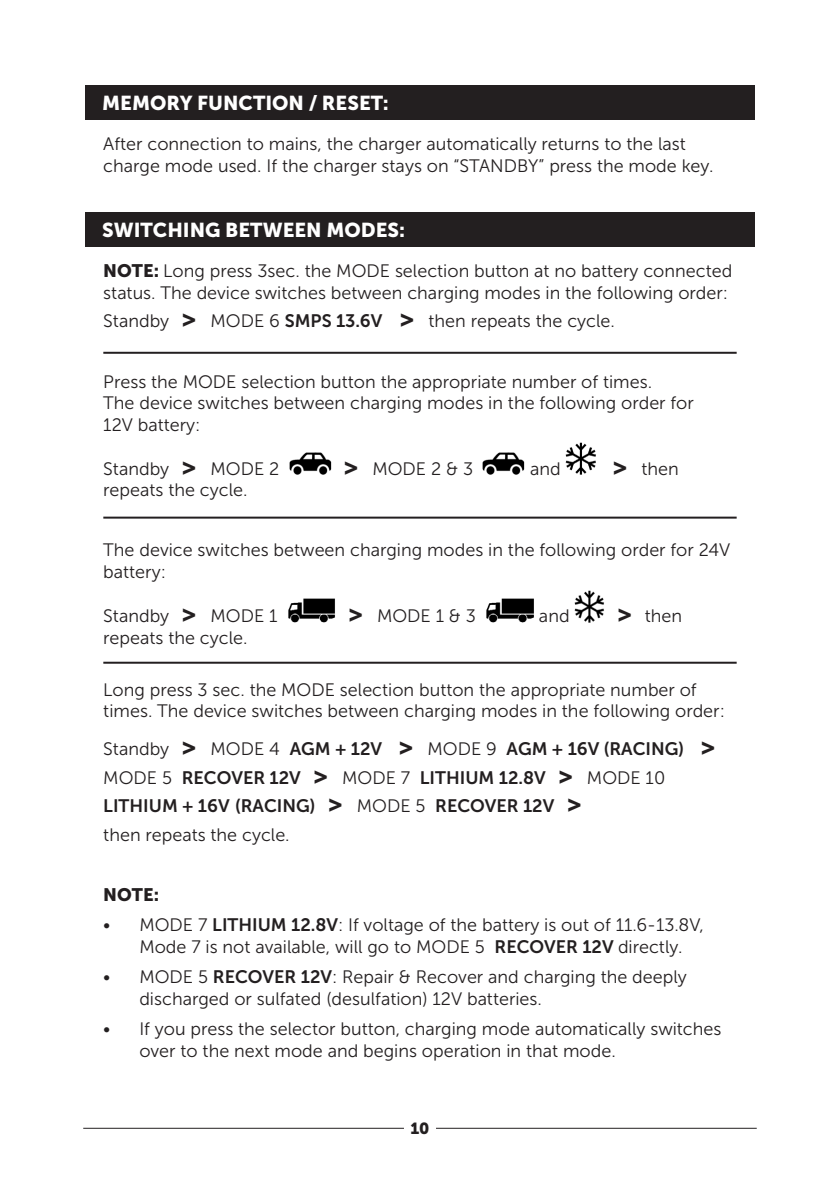
<style>
.page{position:relative;width:840px;height:1191px;background:#fff}
.page>*{position:absolute;margin:0;border:0;box-sizing:border-box;transform-origin:0 0}
.t1{font:20px "Museo Sans 900";color:#fff}
.t2{font:18px/21.6px "Museo Sans 300";color:#231f20}
.t3{font:18px/28.8px "Museo Sans 700";color:#231f20}
.t4{font:18px "Museo Sans 900";color:#231f20}
.t5{font:16px "Museo Sans 900";color:#231f20}
.s1{font-family:"Museo Sans 900"}
.s2{font-family:"Museo Sans 900";font-size:24px}
.s3{font-family:"Museo Sans 700"}
.s4{font-family:"Museo Sans 300"}
</style>
<div class="page">
<hr style="left:83px;top:1128px;width:321px;height:1px;background:#231f20">
<hr style="left:436px;top:1128px;width:320px;height:1px;background:#231f20">
<div style="left:85px;top:85px;width:669px;height:35px;background:#231f20"></div>
<div style="left:85px;top:212px;width:669px;height:34px;background:#231f20"></div>
<img style="left:289px;top:452px;width:42px;height:22px">
<img style="left:482px;top:452px;width:42px;height:22px">
<img style="left:565px;top:443px;width:30px;height:31px">
<img style="left:288px;top:598px;width:47px;height:24px">
<img style="left:486px;top:598px;width:48px;height:24px">
<img style="left:574px;top:591px;width:30px;height:31px">
<hr style="left:103px;top:516px;width:633px;height:2px;background:#231f20">
<hr style="left:103px;top:352px;width:633px;height:2px;background:#231f20">
<hr style="left:103px;top:661px;width:633px;height:2px;background:#231f20">
<p class="t1" style="left:102px;top:92px;width:288px">MEMORY FUNCTION / RESET:</p>
<p class="t2" style="left:103px;top:133px;width:611px">After connection to mains, the charger automatically returns to the last charge mode used. If the charger stays on “STANDBY” press the mode key.</p>
<p class="t1" style="left:102px;top:218px;width:304px">SWITCHING BETWEEN MODES:</p>
<p class="t2" style="left:103px;top:260px;width:630px"><span class="s1">NOTE:</span> Long press 3sec. the MODE selection button at no battery connected status. The device switches between charging modes in the following order:</p>
<p class="t2" style="left:103px;top:310px;width:513px">Standby <span class="s2">&gt;</span> MODE 6 <span class="s3">SMPS 13.6V</span> <span class="s2">&gt;</span> then repeats the cycle.</p>
<p class="t2" style="left:103px;top:371px;width:591px">Press the MODE selection button the appropriate number of times.<br>The device switches between charging modes in the following order for<br>12V battery:</p>
<p class="t2" style="left:103px;top:458px;width:177px">Standby <span class="s2">&gt;</span> MODE 2</p>
<p class="t2" style="left:343px;top:458px;width:131px"><span class="s2">&gt;</span> MODE 2 &amp; 3</p>
<p class="t2" style="left:530px;top:458px;width:32px">and</p>
<p class="t2" style="left:612px;top:458px;width:68px"><span class="s2">&gt;</span> then</p>
<p class="t2" style="left:103px;top:479px;width:146px">repeats the cycle.</p>
<p class="t2" style="left:103px;top:539px;width:628px">The device switches between charging modes in the following order for 24V battery:</p>
<p class="t2" style="left:103px;top:605px;width:176px">Standby <span class="s2">&gt;</span> MODE 1</p>
<p class="t2" style="left:348px;top:605px;width:129px"><span class="s2">&gt;</span> MODE 1 &amp; 3</p>
<p class="t2" style="left:538px;top:605px;width:32px">and</p>
<p class="t2" style="left:617px;top:605px;width:66px"><span class="s2">&gt;</span> then</p>
<p class="t2" style="left:103px;top:627px;width:146px">repeats the cycle.</p>
<p class="t2" style="left:103px;top:679px;width:622px">Long press 3 sec. the MODE selection button the appropriate number of times. The device switches between charging modes in the following order:</p>
<p class="t3" style="left:103px;top:734px;width:613px"><span class="s4">Standby</span> <span class="s2">&gt;</span> <span class="s4">MODE 4</span> AGM + 12V <span class="s2">&gt;</span> <span class="s4">MODE 9</span> AGM + 16V (RACING) <span class="s2">&gt; </span><span class="s4">MODE 5</span> RECOVER 12V <span class="s2">&gt;</span> <span class="s4">MODE 7</span> LITHIUM 12.8V <span class="s2">&gt;</span> <span class="s4">MODE 10<br></span>LITHIUM + 16V (RACING) <span class="s2">&gt;</span> <span class="s4">MODE 5</span> RECOVER 12V <span class="s2">&gt;<br></span><span class="s4">then repeats the cycle.</span></p>
<p class="t4" style="left:103px;top:885px;width:57px">NOTE:</p>
<p class="t2" style="left:139px;top:914px;width:565px;text-indent:-36px">• MODE 7 <span class="s3">LITHIUM 12.8V</span>: If voltage of the battery is out of 11.6-13.8V,<br>Mode 7 is not available, will go to MODE 5 <span class="s3">RECOVER 12V</span> directly.</p>
<p class="t2" style="left:139px;top:966px;width:548px;text-indent:-36px">• MODE 5 <span class="s3">RECOVER 12V</span>: Repair &amp; Recover and charging the deeply discharged or sulfated (desulfation) 12V batteries.</p>
<p class="t2" style="left:139px;top:1018px;width:583px;text-indent:-36px">• If you press the selector button, charging mode automatically switches over to the next mode and begins operation in that mode.</p>
<p class="t5" style="left:410px;top:1119px;width:21px">10</p>
</div>
